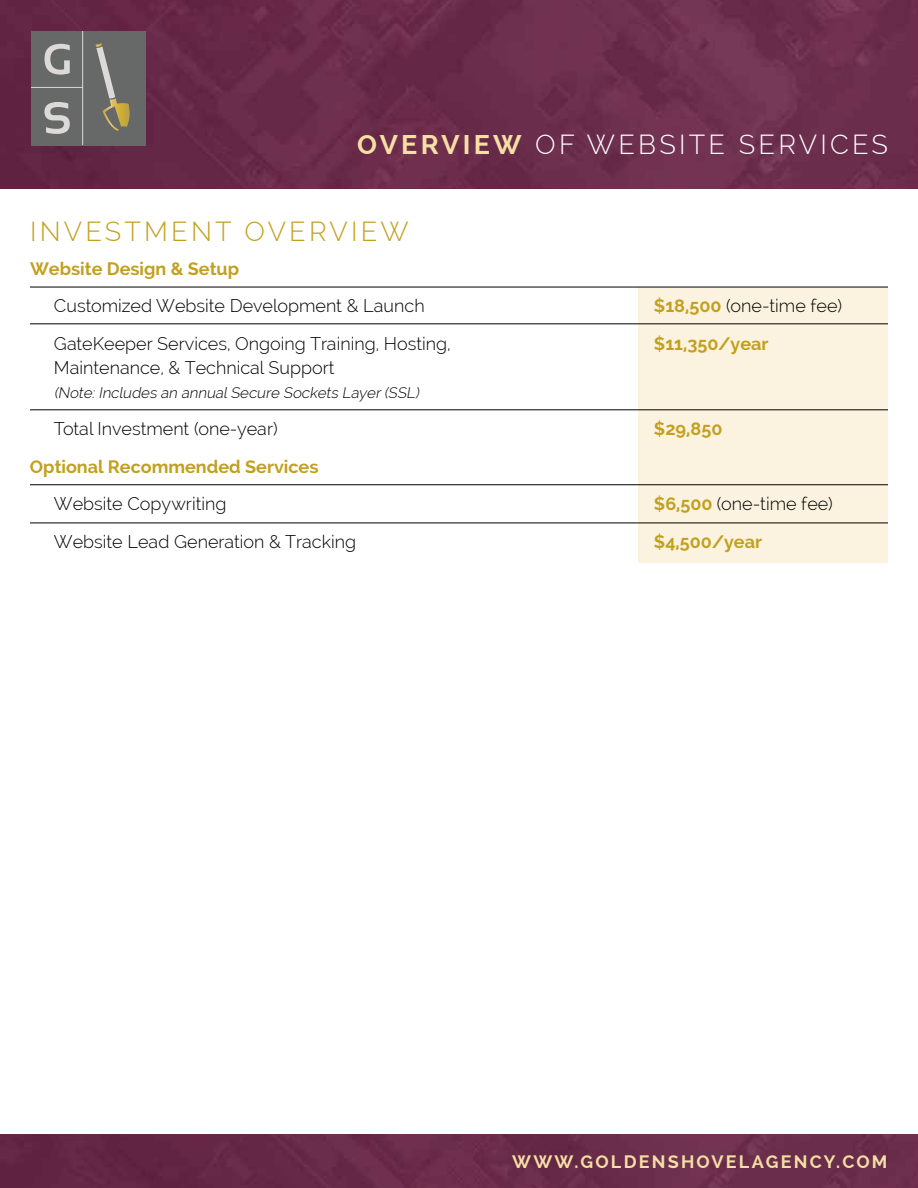
<style>
.page{position:relative;width:918px;height:1188px;background:#fff}
.page>*{position:absolute;margin:0;border:0;box-sizing:border-box;transform-origin:0 0}
.t1{font:300 27px "Raleway";letter-spacing:.12em;color:#fff}
.t2{font:300 27px "Raleway";letter-spacing:.12em;color:#c2a01e}
.t3{font:300 18px "Raleway";color:#000}
.t4{font:700 18px "Raleway";color:#c2a01e}
.t5{font:700 18px "Raleway";letter-spacing:.12em;color:#f6dfa4}
.t6{font:italic 300 15px "Raleway";color:#000}
.s1{font-weight:700;color:#f6dfa4}
.s2{font-weight:700;color:#c2a01e}
</style>
<div class="page">
<div style="left:638px;top:287px;width:250px;height:276px;background:#fbf3df"></div>
<img style="left:0;top:0;width:918px;height:189px">
<img style="left:0;top:1134px;width:918px;height:54px">
<div style="left:31px;top:31px;width:114px;height:114px;background:#676868"></div>
<svg style="left:45px;top:44px;width:25px;height:31px"></svg>
<svg style="left:44px;top:102px;width:26px;height:32px"></svg>
<hr style="left:82px;top:31px;width:1px;height:114px;background:#dbdad9">
<hr style="left:31px;top:87px;width:52px;height:1px;background:#dbdad9">
<svg style="left:95px;top:43px;width:35px;height:88px"></svg>
<hr style="left:30px;top:287px;width:858px;height:1px;background:#000">
<hr style="left:30px;top:323px;width:858px;height:1px;background:#000">
<hr style="left:30px;top:409px;width:858px;height:1px;background:#000">
<hr style="left:30px;top:484px;width:858px;height:1px;background:#000">
<hr style="left:30px;top:523px;width:858px;height:1px;background:#000">
<h1 class="t1" style="left:357px;top:129px;width:532px"><span class="s1">OVERVIEW</span> OF WEBSITE SERVICES</h1>
<h1 class="t2" style="left:30px;top:216px;width:380px">INVESTMENT OVERVIEW</h1>
<p class="t4" style="left:30px;top:258px;width:211px">Website Design &amp; Setup</p>
<p class="t3" style="left:54px;top:295px;width:372px">Customized Website Development &amp; Launch</p>
<p class="t3" style="left:654px;top:295px;width:190px"><span class="s2">$18,500</span> (one-time fee)</p>
<p class="t3" style="left:54px;top:333px;width:398px">GateKeeper Services, Ongoing Training, Hosting,</p>
<p class="t4" style="left:654px;top:333px;width:116px">$11,350/year</p>
<p class="t3" style="left:54px;top:357px;width:282px">Maintenance, &amp; Technical Support</p>
<p class="t6" style="left:54px;top:384px;width:370px">(Note:Includes an annualSecure Sockets Layer(SSL)</p>
<p class="t3" style="left:54px;top:418px;width:225px">Total Investment (one-year)</p>
<p class="t4" style="left:654px;top:418px;width:70px">$29,850</p>
<p class="t4" style="left:30px;top:456px;width:290px">Optional Recommended Services</p>
<p class="t3" style="left:54px;top:493px;width:174px">Website Copywriting</p>
<p class="t3" style="left:654px;top:493px;width:180px"><span class="s2">$6,500</span> (one-time fee)</p>
<p class="t3" style="left:54px;top:531px;width:304px">Website Lead Generation &amp; Tracking</p>
<p class="t4" style="left:654px;top:531px;width:110px">$4,500/year</p>
<p class="t5" style="left:512px;top:1151px;width:377px">WWW.GOLDENSHOVELAGENCY.COM</p>
</div>
